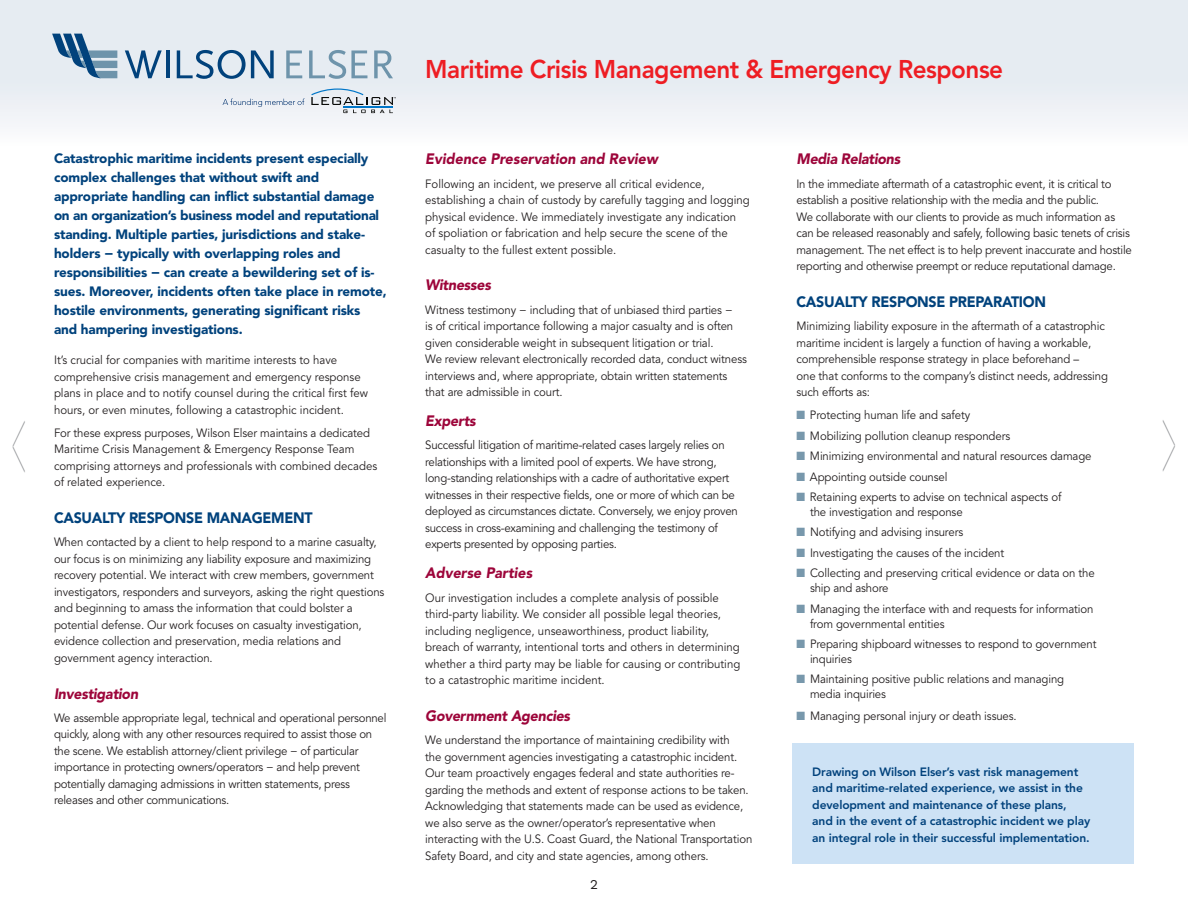
<style>
.page{position:relative;width:1188px;height:918px;background:#fff}
.page>*{position:absolute;margin:0;border:0;box-sizing:border-box;transform-origin:0 0}
.t1{font:100 108px "Work Sans";color:#939598;scale:.25 1}
.t2{font:800 25.5px "Avenir LT Std";letter-spacing:-.02em;color:#ee1d23;scale:.95 1}
.t3{font:italic 900 15px "Avenir LT Std";letter-spacing:-.02em;color:#9d053a;scale:.95 1}
.t4{font:900 15px "Avenir LT Std";letter-spacing:-.02em;color:#01427c;scale:.95 1}
.t5{font:italic 900 15px "Avenir LT Std";color:#9d053a;scale:.95 1}
.t6{font:900 13.5px/19px "Avenir LT Std";letter-spacing:-.01em;color:#01427c}
.t7{font:13.5px "Work Sans";color:#231f20}
.t8{font:12px/16.5px "Avenir LT Std";letter-spacing:-.01em;color:#231f20;scale:.95 1}
.t9{font:800 12px/16.5px "Avenir LT Std";letter-spacing:-.01em;color:#01427c}
.s1{color:#7898ac}
</style>
<div class="page">
<div style="left:0;top:0;width:1188px;height:176px;background:linear-gradient(to bottom,#dee6ee,#fefefe)"></div>
<svg style="left:286px;top:50px;width:16px;height:28px"></svg>
<svg style="left:309px;top:50px;width:58px;height:29px"></svg>
<svg style="left:374px;top:50px;width:19px;height:28px"></svg>
<hr style="left:166px;top:50px;width:3px;height:28px;background:#01427c">
<svg style="left:177px;top:50px;width:97px;height:29px"></svg>
<svg style="left:125px;top:50px;width:37px;height:28px"></svg>
<svg style="left:52px;top:34px;width:65px;height:44px"></svg>
<svg style="left:311px;top:89px;width:85px;height:24px"></svg>
<svg style="left:223px;top:99px;width:82px;height:8px"></svg>
<div style="left:792px;top:744px;width:342px;height:120px;background:#cde2f5"></div>
<h2 class="t2" style="left:425px;top:54px;width:610px">Maritime Crisis Management &amp; Emergency Response</h2>
<p class="t6" style="left:54px;top:149px;width:334px">Catastrophic maritime incidents present especially complex challenges that without swift and appropriate handling can inflict substantial damage on an organization’s business model and reputational standing. Multiple parties, jurisdictions and stake&shy;holders − typically with overlapping roles and responsibilities − can create a bewildering set of is&shy;sues. Moreover, incidents often take place in remote, hostile environments, generating significant risks and hampering investigations.</p>
<p class="t8" style="left:54px;top:352px;width:332px">It’s crucial for companies with maritime interests to have comprehensive crisis management and emergency response plans in place and to notify counsel during the critical first few hours, or even minutes, following a catastrophic incident.</p>
<p class="t8" style="left:54px;top:425px;width:342px">For these express purposes, Wilson Elser maintains a dedicated Maritime Crisis Management &amp; Emergency Response Team comprising attorneys and professionals with combined decades of related experience.</p>
<p class="t4" style="left:54px;top:509px;width:274px">CASUALTY RESPONSE MANAGEMENT</p>
<p class="t8" style="left:54px;top:534px;width:349px">When contacted by a client to help respond to a marine casualty, our focus is on minimizing any liability exposure and maximizing recovery potential. We interact with crew members, government investigators, responders and surveyors, asking the right questions and beginning to amass the information that could bolster a potential defense. Our work focuses on casualty investigation, evidence collection and preservation, media relations and government agency interaction.</p>
<p class="t3" style="left:54px;top:684px;width:90px">Investigation</p>
<p class="t8" style="left:54px;top:710px;width:351px">We assemble appropriate legal, technical and operational personnel quickly, along with any other resources required to assist those on the scene. We establish attorney/client privilege − of particular importance in protecting owners/operators − and help prevent potentially damaging admissions in written statements, press releases and other communications.</p>
<p class="t5" style="left:425px;top:150px;width:247px">Evidence Preservation and Review</p>
<p class="t8" style="left:425px;top:176px;width:343px">Following an incident, we preserve all critical evidence, establishing a chain of custody by carefully tagging and logging physical evidence. We immediately investigate any indication<br>of spoliation or fabrication and help secure the scene of the casualty to the fullest extent possible.</p>
<p class="t3" style="left:425px;top:276px;width:71px">Witnesses</p>
<p class="t8" style="left:425px;top:302px;width:340px">Witness testimony − including that of unbiased third parties −<br>is of critical importance following a major casualty and is often given considerable weight in subsequent litigation or trial.<br>We review relevant electronically recorded data, conduct witness interviews and, where appropriate, obtain written statements that are admissible in court.</p>
<p class="t3" style="left:425px;top:412px;width:55px">Experts</p>
<p class="t8" style="left:425px;top:437px;width:331px">Successful litigation of maritime-related cases largely relies on relationships with a limited pool of experts. We have strong, long-standing relationships with a cadre of authoritative expert witnesses in their respective fields, one or more of which can be deployed as circumstances dictate. Conversely, we enjoy proven success in cross-examining and challenging the testimony of experts presented by opposing parties.</p>
<p class="t5" style="left:425px;top:564px;width:114px">Adverse Parties</p>
<p class="t8" style="left:425px;top:590px;width:333px">Our investigation includes a complete analysis of possible third-party liability. We consider all possible legal theories, including negligence, unseaworthiness, product liability, breach of warranty, intentional torts and others in determining whether a third party may be liable for causing or contributing to a catastrophic maritime incident.</p>
<p class="t3" style="left:425px;top:707px;width:154px">Government Agencies</p>
<p class="t8" style="left:425px;top:732px;width:346px">We understand the importance of maintaining credibility with<br>the government agencies investigating a catastrophic incident.<br>Our team proactively engages federal and state authorities re&shy;garding the methods and extent of response actions to be taken.<br>Acknowledging that statements made can be used as evidence, we also serve as the owner/operator’s representative when interacting with the U.S. Coast Guard, the National Transportation Safety Board, and city and state agencies, among others.</p>
<p class="t3" style="left:796px;top:150px;width:111px">Media Relations</p>
<p class="t8" style="left:796px;top:176px;width:355px">In the immediate aftermath of a catastrophic event, it is critical to establish a positive relationship with the media and the public.<br>We collaborate with our clients to provide as much information as can be released reasonably and safely, following basic tenets of crisis management. The net effect is to help prevent inaccurate and hostile reporting and otherwise preempt or reduce reputational damage.</p>
<p class="t4" style="left:796px;top:293px;width:264px">CASUALTY RESPONSE PREPARATION</p>
<p class="t8" style="left:796px;top:318px;width:329px">Minimizing liability exposure in the aftermath of a catastrophic maritime incident is largely a function of having a workable, comprehensible response strategy in place beforehand –<br>one that conforms to the company’s distinct needs, addressing such efforts as:</p>
<p class="t8" style="left:796px;top:407px;width:184px"><span class="s1">■</span> Protecting human life and safety</p>
<p class="t8" style="left:796px;top:428px;width:226px"><span class="s1">■</span> Mobilizing pollution cleanup responders</p>
<p class="t8" style="left:796px;top:448px;width:312px"><span class="s1">■</span> Minimizing environmental and natural resources damage</p>
<p class="t8" style="left:796px;top:469px;width:160px"><span class="s1">■</span> Appointing outside counsel</p>
<p class="t8" style="left:810px;top:490px;width:266px;line-height:15px;text-indent:-14px"><span class="s1">■</span> Retaining experts to advise on technical aspects of the investigation and response</p>
<p class="t8" style="left:797px;top:524px;width:177px"><span class="s1">■</span> Notifying and advising insurers</p>
<p class="t8" style="left:797px;top:545px;width:220px"><span class="s1">■</span> Investigating the causes of the incident</p>
<p class="t8" style="left:810px;top:566px;width:301px;line-height:15px;text-indent:-13px"><span class="s1">■</span> Collecting and preserving critical evidence or data on the ship and ashore</p>
<p class="t8" style="left:810px;top:601px;width:300px;line-height:15px;text-indent:-13px"><span class="s1">■</span> Managing the interface with and requests for information from governmental entities</p>
<p class="t8" style="left:810px;top:637px;width:303px;line-height:15px;text-indent:-13px"><span class="s1">■</span> Preparing shipboard witnesses to respond to government inquiries</p>
<p class="t8" style="left:810px;top:672px;width:269px;line-height:15px;text-indent:-13px"><span class="s1">■</span> Maintaining positive public relations and managing media inquiries</p>
<p class="t8" style="left:797px;top:708px;width:233px"><span class="s1">■</span> Managing personal injury or death issues.</p>
<h1 class="t1" style="left:11px;top:379px;width:67px">&lt;</h1>
<h1 class="t1" style="left:1161px;top:377px;width:67px">&gt;</h1>
<p class="t9" style="left:812px;top:764px;width:280px">Drawing on Wilson Elser’s vast risk management and maritime-related experience, we assist in the development and maintenance of these plans, and in the event of a catastrophic incident we play an integral role in their successful implementation.</p>
<p class="t7" style="left:590px;top:877px;width:9px">2</p>
</div>
